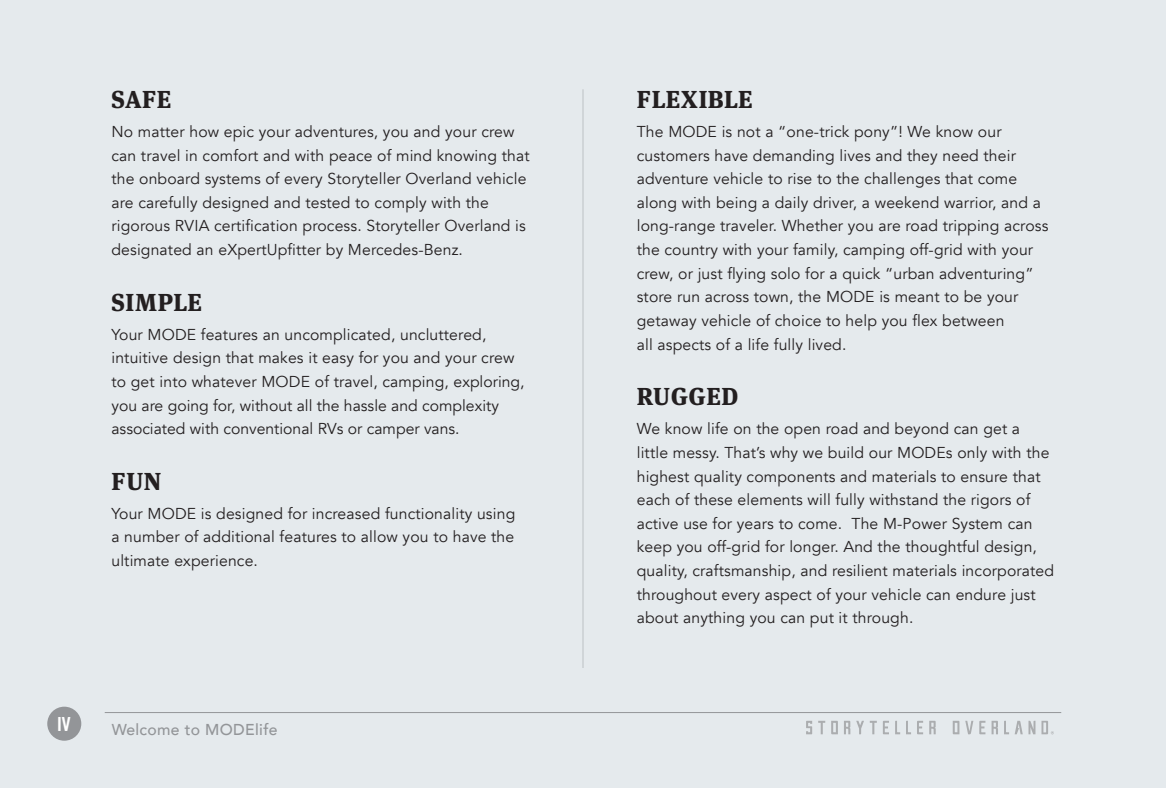
<style>
.page{position:relative;width:1166px;height:788px;background:#e5eaed}
.page>*{position:absolute;margin:0;border:0;box-sizing:border-box;transform-origin:0 0}
.t1{font:800 24.5px "Meta Serif Pro";letter-spacing:.02em;color:#231f20}
.t2{font:17.5px "Norwester";color:#fff}
.TX{font:15.75px/23.6px "Avenir";letter-spacing:.01em;color:#231f20}
.Body_Style{font:15.75px/23.6px "Avenir";letter-spacing:.01em;color:#231f20;text-align:justify}
.t3{font:500 15.75px "Avenir";letter-spacing:.02em;color:#939598}
</style>
<div class="page">
<hr style="left:105px;top:712px;width:956px;height:1px;background:#939598">
<div style="left:47px;top:706px;width:34px;height:34px;background:#939598;border-radius:50%"></div>
<hr style="left:582px;top:89px;width:1px;height:579px;background:#939598">
<svg style="left:806px;top:720px;width:6px;height:14px"></svg>
<svg style="left:818px;top:720px;width:7px;height:14px"></svg>
<svg style="left:831px;top:720px;width:7px;height:14px"></svg>
<svg style="left:844px;top:720px;width:6px;height:14px"></svg>
<svg style="left:856px;top:720px;width:20px;height:14px"></svg>
<svg style="left:883px;top:720px;width:6px;height:14px"></svg>
<svg style="left:895px;top:720px;width:5px;height:14px"></svg>
<svg style="left:906px;top:720px;width:5px;height:14px"></svg>
<svg style="left:917px;top:720px;width:6px;height:14px"></svg>
<svg style="left:929px;top:720px;width:6px;height:14px"></svg>
<svg style="left:952px;top:720px;width:7px;height:14px"></svg>
<svg style="left:965px;top:720px;width:8px;height:14px"></svg>
<svg style="left:979px;top:720px;width:6px;height:14px"></svg>
<svg style="left:991px;top:720px;width:7px;height:14px"></svg>
<svg style="left:1004px;top:720px;width:18px;height:14px"></svg>
<svg style="left:1028px;top:720px;width:7px;height:14px"></svg>
<svg style="left:1041px;top:720px;width:12px;height:14px"></svg>
<h2 class="t1" style="left:112px;top:79px;width:62px">SAFE</h2>
<p class="TX" style="left:111px;top:120px;width:420px">No matter how epic your adventures, you and your crew can travel in comfort and with peace of mind knowing that the onboard systems of every Storyteller Overland vehicle are carefully designed and tested to comply with the rigorous RVIA certification process. Storyteller Overland is designated an eXpertUpfitter by Mercedes-Benz.</p>
<h2 class="t1" style="left:112px;top:282px;width:92px">SIMPLE</h2>
<p class="TX" style="left:111px;top:323px;width:414px">Your MODE features an uncomplicated, uncluttered, intuitive design that makes it easy for you and your crew to get into whatever MODE of travel, camping, exploring, you are going for, without all the hassle and complexity associated with conventional RVs or camper vans.</p>
<h2 class="t1" style="left:112px;top:461px;width:51px">FUN</h2>
<p class="Body_Style" style="left:111px;top:502px;width:405px">Your MODE is designed for increased functionality using a number of additional features to allow you to have the ultimate experience.</p>
<p class="t2" style="left:58px;top:715px;width:15px">iv</p>
<p class="t3" style="left:112px;top:715px;width:167px">Welcome to MODElife</p>
<h2 class="t1" style="left:637px;top:79px;width:118px">FLEXIBLE</h2>
<p class="TX" style="left:636px;top:120px;width:413px">The MODE is not a “one-trick pony”! We know our customers have demanding lives and they need their adventure vehicle to rise to the challenges that come along with being a daily driver, a weekend warrior, and a long-range traveler. Whether you are road tripping across the country with your family, camping off-grid with your crew, or just flying solo for a quick “urban adventuring” store run across town, the MODE is meant to be your getaway vehicle of choice to help you flex between<br>all aspects of a life fully lived.</p>
<h2 class="t1" style="left:637px;top:376px;width:103px">RUGGED</h2>
<p class="TX" style="left:636px;top:417px;width:419px">We know life on the open road and beyond can get a little messy. That’s why we build our MODEs only with the highest quality components and materials to ensure that each of these elements will fully withstand the rigors of active use for years to come. The M-Power System can keep you off-grid for longer. And the thoughtful design, quality, craftsmanship, and resilient materials incorporated throughout every aspect of your vehicle can endure just about anything you can put it through.</p>
</div>
